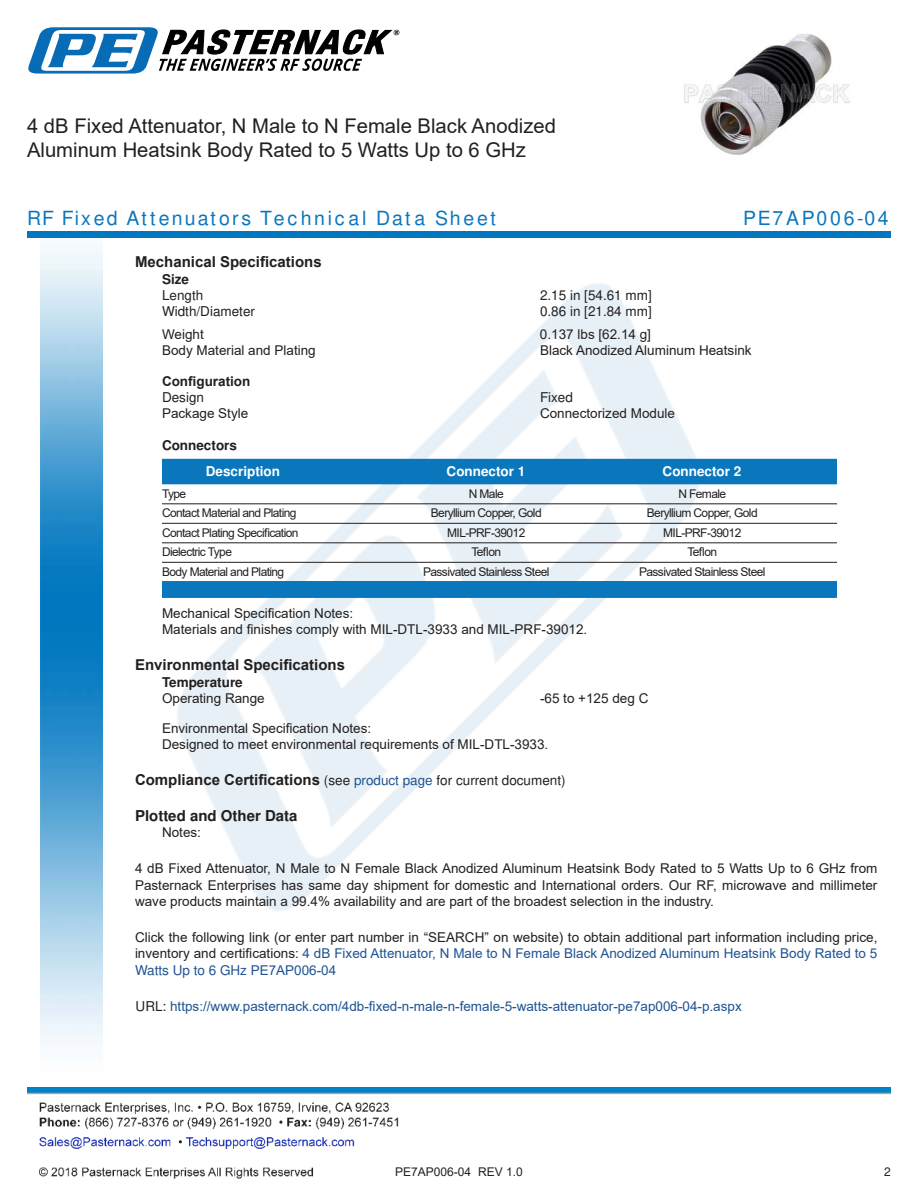
<style>
.page{position:relative;width:918px;height:1188px;background:#fff}
.page>*{position:absolute;margin:0;border:0;box-sizing:border-box;transform-origin:0 0}
.t1{font:20.25px/24.3px "Arial";color:#221f1f}
.t2{font:900 19.5px "Arial";letter-spacing:.14em;color:#0a77bd}
.t3{font:700 15px "Arial";color:#221f1f}
.t4{font:13.5px/16.2px "Arial";color:#221f1f}
.t5{font:13.5px "Arial";color:#1f5392}
.t6{font:700 13.5px "Arial";color:#221f1f}
.t7{font:700 13.5px "Arial";color:#fff}
.t8{font:12px "Arial";letter-spacing:-.05em;color:#221f1f}
.t9{font:12px "Arial";color:#221f1f}
.s1{font-weight:400;font-size:13.5px}
.s2{font-weight:400;font-size:13.5px;color:#1f5392}
.s3{color:#1f5392}
.s4{color:#221f1f}
</style>
<div class="page">
<img style="left:39px;top:1102px;width:360px;height:77px">
<img style="left:102px;top:246px;width:719px;height:724px">
<img style="left:27px;top:1088px;width:864px;height:7px">
<img style="left:40px;top:237px;width:62px;height:804px">
<svg style="left:28px;top:27px;width:371px;height:47px"></svg>
<div style="left:27px;top:231px;width:864px;height:6px;background:#0177c0"></div>
<div style="left:162px;top:459px;width:675px;height:25px;background:#0a77bd"></div>
<hr style="left:162px;top:504px;width:675px;height:1px;background:#221f1f">
<hr style="left:162px;top:523px;width:675px;height:1px;background:#221f1f">
<hr style="left:162px;top:543px;width:675px;height:1px;background:#221f1f">
<hr style="left:162px;top:562px;width:675px;height:1px;background:#221f1f">
<div style="left:162px;top:581px;width:675px;height:17px;background:#0a77bd"></div>
<img style="left:684px;top:34px;width:166px;height:121px">
<h1 class="t1" style="left:27px;top:114px;width:531px">4 dB Fixed Attenuator, N Male to N Female Black Anodized<br>Aluminum Heatsink Body Rated to 5 Watts Up to 6 GHz</h1>
<h2 class="t2" style="left:27px;top:207px;width:471px">RF Fixed Attenuators Technical Data Sheet</h2>
<h2 class="t2" style="left:743px;top:207px;width:147px">PE7AP006-04</h2>
<p class="t3" style="left:135px;top:252px;width:188px">Mechanical Speci昀椀cations</p>
<p class="t6" style="left:162px;top:274px;width:29px">Size</p>
<p class="t4" style="left:162px;top:288px;width:43px">Length</p>
<p class="t4" style="left:540px;top:288px;width:113px">2.15 in [54.61 mm]</p>
<p class="t4" style="left:162px;top:304px;width:95px">Width/Diameter</p>
<p class="t4" style="left:540px;top:304px;width:113px">0.86 in [21.84 mm]</p>
<p class="t4" style="left:162px;top:326px;width:43px">Weight</p>
<p class="t4" style="left:540px;top:326px;width:113px">0.137 lbs [62.14 g]</p>
<p class="t4" style="left:162px;top:342px;width:155px">Body Material and Plating</p>
<p class="t4" style="left:540px;top:342px;width:213px">Black Anodized Aluminum Heatsink</p>
<p class="t6" style="left:162px;top:372px;width:90px">Con昀椀guration</p>
<p class="t4" style="left:162px;top:390px;width:44px">Design</p>
<p class="t4" style="left:540px;top:390px;width:35px">Fixed</p>
<p class="t4" style="left:162px;top:405px;width:88px">Package Style</p>
<p class="t4" style="left:540px;top:405px;width:137px">Connectorized Module</p>
<p class="t6" style="left:162px;top:440px;width:77px">Connectors</p>
<p class="t7" style="left:206px;top:466px;width:76px">Description</p>
<p class="t7" style="left:447px;top:466px;width:80px">Connector 1</p>
<p class="t7" style="left:663px;top:466px;width:80px">Connector 2</p>
<p class="t8" style="left:162px;top:485px;width:26px">Type</p>
<p class="t8" style="left:469px;top:485px;width:37px">N Male</p>
<p class="t8" style="left:678px;top:485px;width:49px">N Female</p>
<p class="t8" style="left:162px;top:505px;width:136px">Contact Material and Plating</p>
<p class="t8" style="left:431px;top:505px;width:112px">Beryllium Copper, Gold</p>
<p class="t8" style="left:647px;top:505px;width:112px">Beryllium Copper, Gold</p>
<p class="t8" style="left:162px;top:524px;width:138px">Contact Plating Speci昀椀cation</p>
<p class="t8" style="left:447px;top:524px;width:80px">MIL-PRF-39012</p>
<p class="t8" style="left:663px;top:524px;width:80px">MIL-PRF-39012</p>
<p class="t8" style="left:162px;top:544px;width:72px">Dielectric Type</p>
<p class="t8" style="left:471px;top:544px;width:31px">Te昀氀on</p>
<p class="t8" style="left:687px;top:544px;width:31px">Te昀氀on</p>
<p class="t8" style="left:162px;top:563px;width:124px">Body Material and Plating</p>
<p class="t8" style="left:423px;top:563px;width:128px">Passivated Stainless Steel</p>
<p class="t8" style="left:639px;top:563px;width:128px">Passivated Stainless Steel</p>
<p class="t4" style="left:162px;top:605px;width:427px">Mechanical Speci昀椀cation Notes:<br>Materials and 昀椀nishes comply with MIL-DTL-3933 and MIL-PRF-39012.</p>
<p class="t3" style="left:135px;top:655px;width:212px">Environmental Speci昀椀cations</p>
<p class="t6" style="left:162px;top:677px;width:82px">Temperature</p>
<p class="t4" style="left:162px;top:690px;width:104px">Operating Range</p>
<p class="t4" style="left:540px;top:690px;width:110px">-65 to +125 deg C</p>
<p class="t4" style="left:162px;top:720px;width:388px">Environmental Speci昀椀cation Notes:<br>Designed to meet environmental requirements of MIL-DTL-3933.</p>
<p class="t3" style="left:135px;top:769px;width:432px">Compliance Certi昀椀cations <span class="s1">(see</span> <span class="s2">product page</span> <span class="s1">for current document)</span></p>
<p class="t3" style="left:135px;top:810px;width:164px">Plotted and Other Data</p>
<p class="t4" style="left:162px;top:824px;width:41px">Notes:</p>
<p class="t4" style="left:135px;top:860px;width:744px;text-align:justify">4 dB Fixed Attenuator, N Male to N Female Black Anodized Aluminum Heatsink Body Rated to 5 Watts Up to 6 GHz from Pasternack Enterprises has same day shipment for domestic and International orders. Our RF, microwave and millimeter wave products maintain a 99.4% availability and are part of the broadest selection in the industry.</p>
<p class="t4" style="left:135px;top:929px;width:744px;text-align:justify">Click the following link (or enter part number in “SEARCH” on website) to obtain additional part information including price, inventory and certi昀椀cations: <span class="s3">4 dB Fixed Attenuator, N Male to N Female Black Anodized Aluminum Heatsink Body Rated to 5<br>Watts Up to 6 GHz PE7AP006-04</span></p>
<p class="t5" style="left:136px;top:997px;width:608px"><span class="s4">URL:</span> https://www.pasternack.com/4db-昀椀xed-n-male-n-female-5-watts-attenuator-pe7ap006-04-p.aspx</p>
<p class="t9" style="left:395px;top:1163px;width:129px">PE7AP006-04 REV 1.0</p>
<p class="t8" style="left:884px;top:1167px;width:8px">2</p>
</div>
